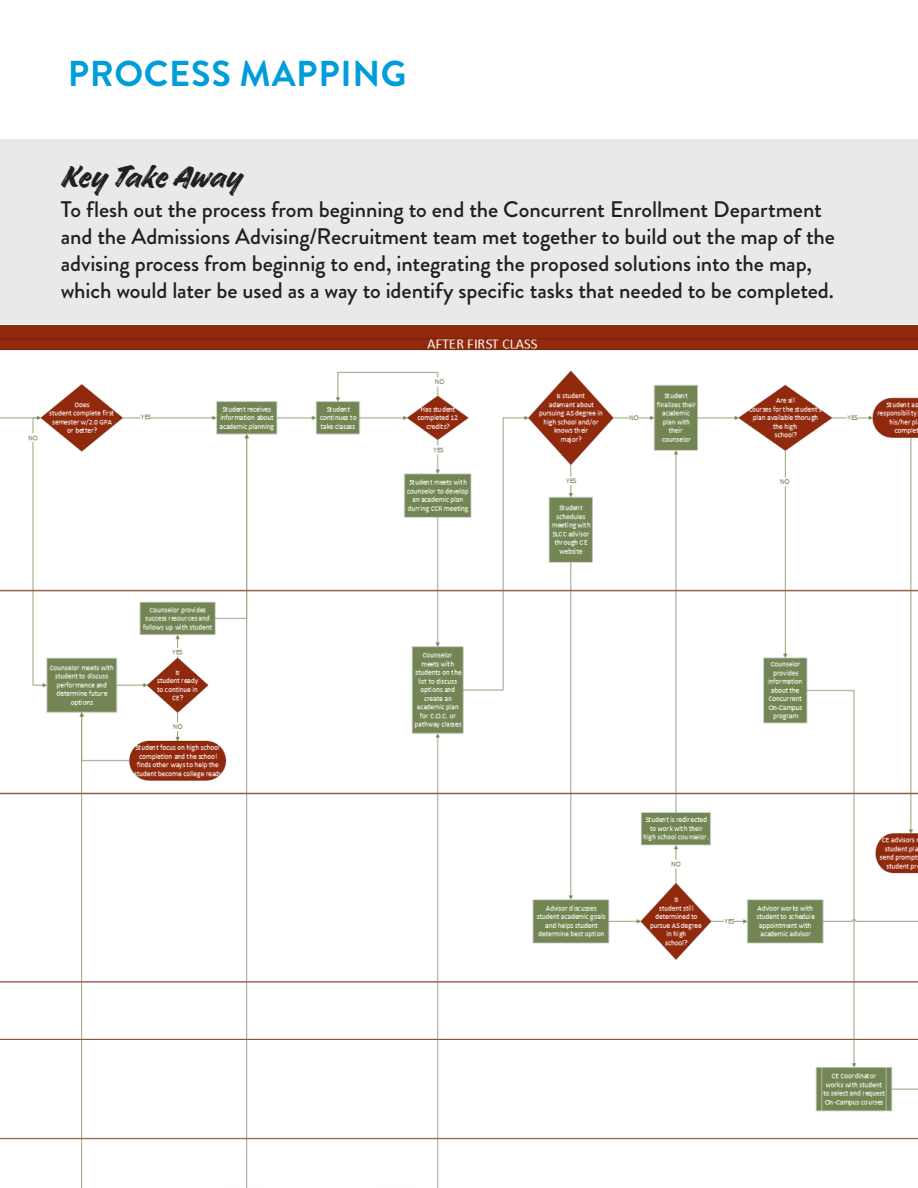
<style>
.page{position:relative;width:918px;height:1188px;background:#fff}
.page>*{position:absolute;margin:0;border:0;box-sizing:border-box;transform-origin:0 0}
.Heading_2{font:700 36px "Brandon Grotesque";letter-spacing:.02em;color:#009ddb}
.Key_Take_Away{font:36px "Handelson Two";letter-spacing:-.005em;color:#231f20}
.Body{font:500 22.5px/27px "Brandon Grotesque";letter-spacing:-.005em;color:#231f20}
</style>
<div class="page">
<div style="left:0;top:140px;width:918px;height:184px;background:#e8eae9"></div>
<img style="left:0;top:326px;width:918px;height:862px">
<p class="Heading_2" style="left:68px;top:48px;width:340px">PROCESS MAPPING</p>
<p class="Key_Take_Away" style="left:61px;top:156px;width:182px">Key Take Away</p>
<p class="Body" style="left:61px;top:196px;width:776px">To flesh out the process from beginning to end the Concurrent Enrollment Department and the Admissions Advising/Recruitment team met together to build out the map of the advising process from beginnig to end, integrating the proposed solutions into the map, which would later be used as a way to identify specific tasks that needed to be completed.</p>
</div>
